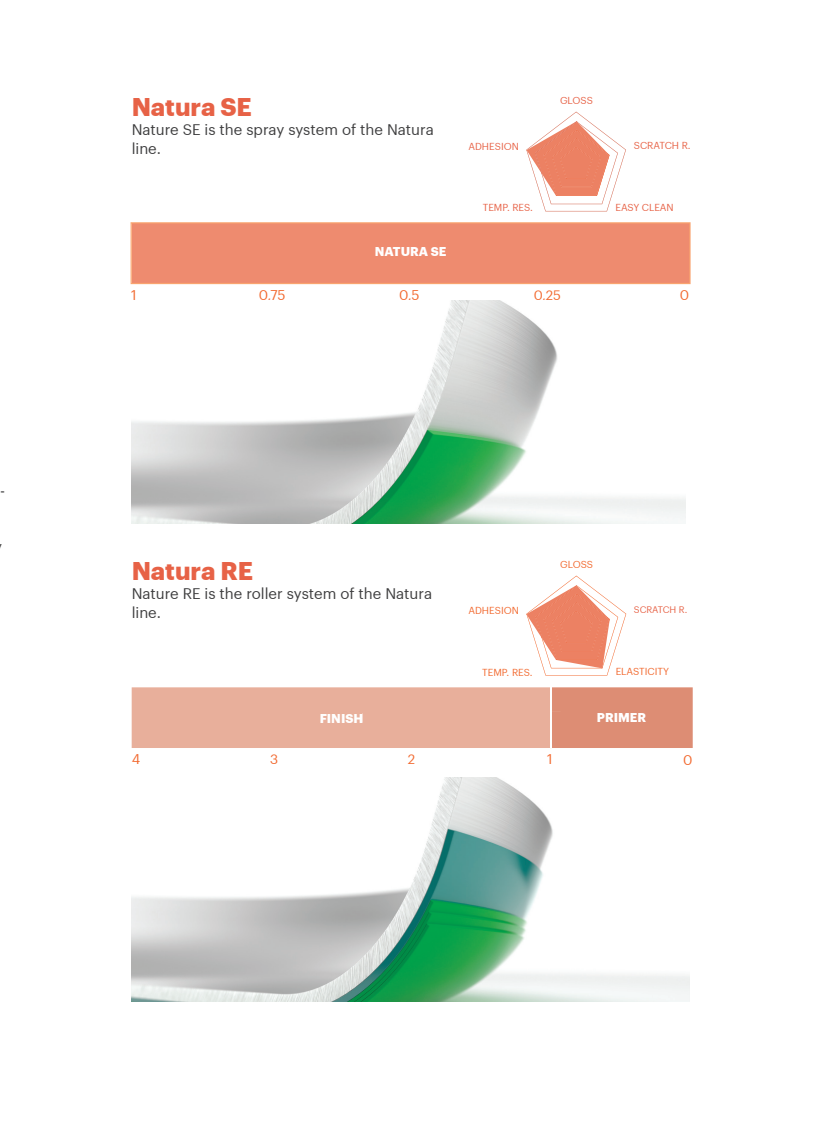
<style>
.page{position:relative;width:815px;height:1124px;background:#fff}
.page>*{position:absolute;margin:0;border:0;box-sizing:border-box;transform-origin:0 0}
.t1{font:700 25px "Graphik";letter-spacing:-.005em;color:#e76246}
.t2{font:15px/18.8px "Graphik";color:#3e3e3f}
.t3{font:13.75px "Graphik";color:#f2692f}
.t4{font:13.38px "Graphik";color:#f2692f}
.t5{font:700 12.5px "Graphik";color:#fff}
.t6{font:9.88px "Graphik";color:#e76246}
.t7{font:9.88px "Graphik";color:#f2692f}
.t8{font:9.38px "Graphik";color:#e76246}
</style>
<div class="page">
<svg style="left:526px;top:112px;width:100px;height:99px"></svg>
<div style="left:131px;top:222px;width:560px;height:62px;background:#ee8b6f"></div>
<svg style="left:132px;top:687px;width:561px;height:60px;background:#e5a792"></svg>
<hr style="left:551px;top:661px;width:1px;height:86px;background:#fff">
<svg style="left:526px;top:575px;width:100px;height:100px"></svg>
<img style="left:131px;top:777px;width:558px;height:223px">
<img style="left:131px;top:300px;width:554px;height:224px">
<p class="t2" style="left:0;top:481px;width:7px">-</p>
<h1 class="t1" style="left:132px;top:92px;width:122px">Natura SE</h1>
<p class="t2" style="left:132px;top:120px;width:304px">Nature SE is the spray system of the Natura line.</p>
<p class="t5" style="left:375px;top:244px;width:73px">NATURA SE</p>
<p class="t6" style="left:560px;top:94px;width:34px">GLOSS</p>
<p class="t6" style="left:468px;top:140px;width:52px">ADHESION</p>
<p class="t6" style="left:634px;top:140px;width:58px">SCRATCH R.</p>
<p class="t6" style="left:483px;top:202px;width:52px">TEMP. RES.</p>
<p class="t6" style="left:615px;top:201px;width:60px">EASY CLEAN</p>
<p class="t3" style="left:131px;top:287px;width:7px">1</p>
<p class="t3" style="left:259px;top:287px;width:28px">0,75</p>
<p class="t3" style="left:399px;top:287px;width:22px">0,5</p>
<p class="t4" style="left:534px;top:287px;width:29px">0,25</p>
<p class="t3" style="left:680px;top:287px;width:11px">0</p>
<h1 class="t1" style="left:132px;top:555px;width:123px">Natura RE</h1>
<p class="t2" style="left:132px;top:584px;width:302px">Nature RE is the roller system of the Natura line.</p>
<p class="t5" style="left:320px;top:709px;width:45px">FINISH</p>
<p class="t7" style="left:560px;top:558px;width:34px">GLOSS</p>
<p class="t7" style="left:468px;top:604px;width:52px">ADHESION</p>
<p class="t8" style="left:634px;top:603px;width:55px">SCRATCH R.</p>
<p class="t7" style="left:482px;top:666px;width:52px">TEMP. RES.</p>
<p class="t7" style="left:616px;top:665px;width:55px">ELASTICITY</p>
<p class="t5" style="left:597px;top:709px;width:51px">PRIMER</p>
<p class="t3" style="left:132px;top:750px;width:10px">4</p>
<p class="t4" style="left:408px;top:750px;width:9px">2</p>
<p class="t4" style="left:270px;top:750px;width:10px">3</p>
<p class="t3" style="left:547px;top:750px;width:7px">1</p>
<p class="t3" style="left:683px;top:751px;width:11px">0</p>
</div>
